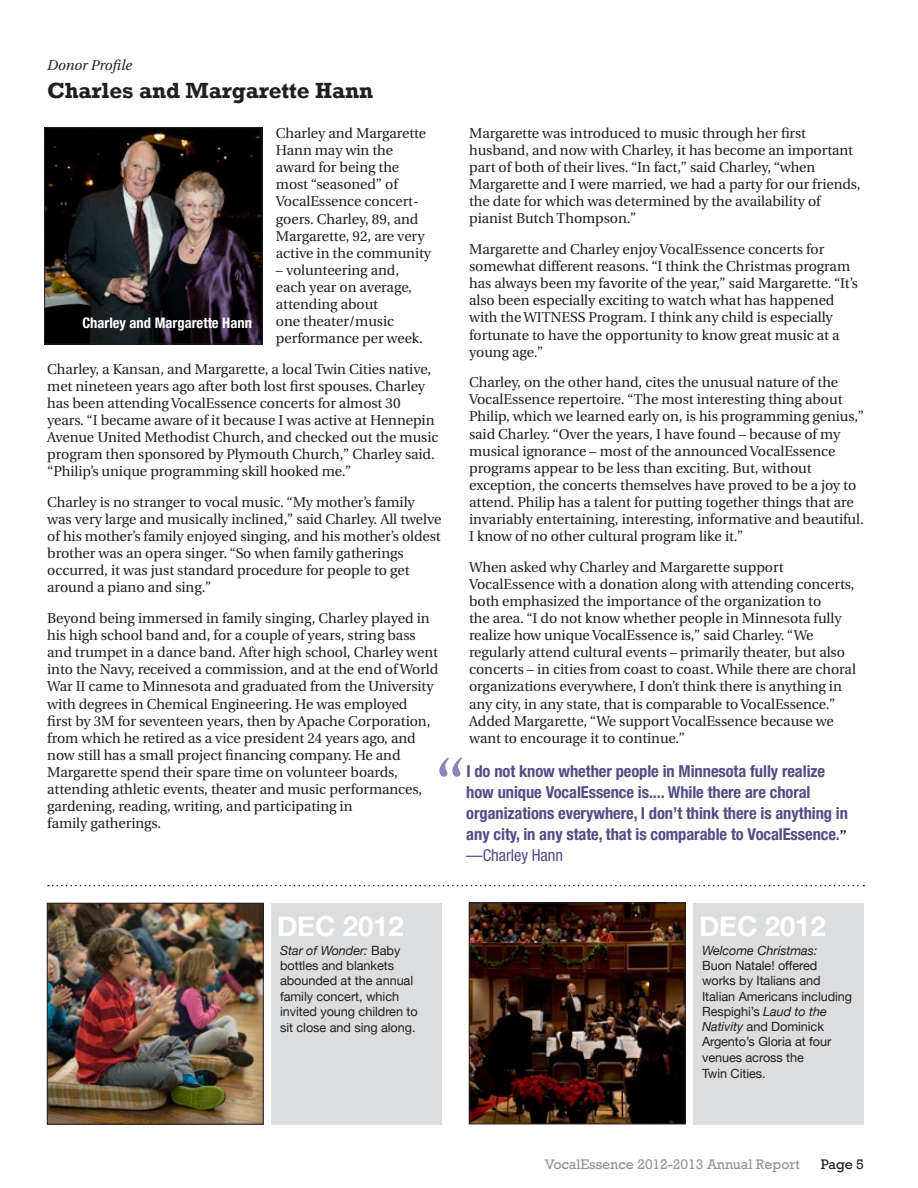
<style>
.page{position:relative;width:918px;height:1188px;background:#fff}
.page>*{position:absolute;margin:0;border:0;box-sizing:border-box;transform-origin:0 0}
.t1{font:700 27.6px "Helvetica Neue";letter-spacing:-.005em;color:#fff}
.t2{font:700 22.5px "Rockwell";letter-spacing:-.005em;color:#231f20}
.t3{font:700 condensed 16.5px/21px "Helvetica Neue";letter-spacing:-.005em;color:#524d85}
.t4{font:700 condensed 14.55px "Helvetica Neue";color:#fff}
.t5{font:14.25px/17.1px "Utopia";letter-spacing:-.005em;color:#231f20}
.t6{font:14.25px "Rockwell";letter-spacing:-.005em;color:#939598}
.t7{font:italic 14.25px "Utopia";letter-spacing:-.005em;color:#231f20}
.t8{font:14.25px "Rockwell";color:#231f20}
.t9{font:12.75px/15.3px "Helvetica Neue";letter-spacing:-.005em;color:#231f20}
.t10{font:italic 12.75px "Helvetica Neue";letter-spacing:-.005em;color:#231f20}
.s1{font-style:italic}
.s2{font-family:"Utopia";font-stretch:normal;font-size:14.25px;color:#231f20}
.s3{font-weight:400}
</style>
<div class="page">
<svg style="left:48px;top:885px;width:816px;height:1px"></svg>
<img style="left:46px;top:129px;width:214px;height:213px">
<div style="left:44px;top:127px;width:218px;height:217px;border:1px solid #231f20"></div>
<svg style="left:439px;top:757px;width:23px;height:20px"></svg>
<img style="left:49px;top:905px;width:212px;height:217px">
<div style="left:47px;top:903px;width:216px;height:221px;border:1px solid #231f20"></div>
<div style="left:271px;top:903px;width:171px;height:221px;background:#dcddde"></div>
<img style="left:471px;top:905px;width:212px;height:217px">
<div style="left:469px;top:903px;width:216px;height:221px;border:1px solid #231f20"></div>
<div style="left:693px;top:903px;width:171px;height:221px;background:#dcddde"></div>
<p class="t7" style="left:47px;top:58px;width:86px">Donor Profile</p>
<h2 class="t2" style="left:47px;top:76px;width:327px">Charles and Margarette Hann</h2>
<p class="t5" style="left:276px;top:125px;width:157px">Charley and Margarette<br>Hann may win the award for being the most “seasoned” of<br>VocalEssence concert&shy;goers. Charley, 89, and<br>Margarette, 92, are very active in the community</p>
<p class="t5" style="left:276px;top:262px;width:149px">– volunteering and, each year on average, attending about<br>one theater/music performance per week.</p>
<p class="t5" style="left:47px;top:361px;width:393px">Charley, a Kansan, and Margarette, a local Twin Cities native, met nineteen years ago after both lost first spouses. Charley has been attending VocalEssence concerts for almost 30 years. “I became aware of it because I was active at Hennepin Avenue United Methodist Church, and checked out the music program then sponsored by Plymouth Church,” Charley said. “Philip’s unique programming skill hooked me.”</p>
<p class="t5" style="left:47px;top:494px;width:396px">Charley is no stranger to vocal music. “My mother’s family was very large and musically inclined,” said Charley. All twelve of his mother’s family enjoyed singing, and his mother’s oldest brother was an opera singer. “So when family gatherings occurred, it was just standard procedure for people to get around a piano and sing.”</p>
<p class="t5" style="left:47px;top:610px;width:393px">Beyond being immersed in family singing, Charley played in his high school band and, for a couple of years, string bass and trumpet in a dance band. After high school, Charley went into the Navy, received a commission, and at the end of World War II came to Minnesota and graduated from the University with degrees in Chemical Engineering. He was employed<br>first by 3M for seventeen years, then by Apache Corporation, from which he retired as a vice president 24 years ago, and now still has a small project financing company. He and Margarette spend their spare time on volunteer boards, attending athletic events, theater and music performances, gardening, reading, writing, and participating in<br>family gatherings.</p>
<p class="t4" style="left:82px;top:314px;width:171px">Charley and Margarette Hann</p>
<h1 class="t1" style="left:277px;top:901px;width:128px">DEC 2012</h1>
<p class="t9" style="left:280px;top:942px;width:139px"><span class="s1">Star of Wonder:</span> Baby bottles and blankets abounded at the annual family concert, which invited young children to</p>
<p class="t9" style="left:280px;top:1019px;width:137px">sit close and sing along.</p>
<p class="t5" style="left:469px;top:125px;width:393px">Margarette was introduced to music through her first husband, and now with Charley, it has become an important part of both of their lives. “In fact,” said Charley, “when Margarette and I were married, we had a party for our friends, the date for which was determined by the availability of pianist Butch Thompson.”</p>
<p class="t5" style="left:469px;top:241px;width:390px">Margarette and Charley enjoy VocalEssence concerts for somewhat different reasons. “I think the Christmas program has always been my favorite of the year,” said Margarette. “It’s also been especially exciting to watch what has happened with the WITNESS Program. I think any child is especially fortunate to have the opportunity to know great music at a young age.”</p>
<p class="t5" style="left:469px;top:374px;width:396px">Charley, on the other hand, cites the unusual nature of the VocalEssence repertoire. “The most interesting thing about Philip, which we learned early on, is his programming genius,” said Charley. “Over the years, I have found – because of my musical ignorance – most of the announced VocalEssence programs appear to be less than exciting. But, without exception, the concerts themselves have proved to be a joy to attend. Philip has a talent for putting together things that are invariably entertaining, interesting, informative and beautiful.<br>I know of no other cultural program like it.”</p>
<p class="t5" style="left:469px;top:559px;width:388px">When asked why Charley and Margarette support VocalEssence with a donation along with attending concerts, both emphasized the importance of the organization to<br>the area. “I do not know whether people in Minnesota fully realize how unique VocalEssence is,” said Charley. “We regularly attend cultural events – primarily theater, but also concerts – in cities from coast to coast. While there are choral organizations everywhere, I don’t think there is anything in any city, in any state, that is comparable to VocalEssence.” Added Margarette, “We support VocalEssence because we want to encourage it to continue.”</p>
<p class="t3" style="left:466px;top:760px;width:383px">I do not know whether people in Minnesota fully realize how unique VocalEssence is.... While there are choral organizations everywhere, I don’t think there is anything in any city, in any state, that is comparable to VocalEssence.<span class="s2">” </span><span class="s3">—Charley Hann</span></p>
<h1 class="t1" style="left:699px;top:901px;width:128px">DEC 2012</h1>
<p class="t10" style="left:702px;top:940px;width:117px">Welcome Christmas:</p>
<p class="t9" style="left:702px;top:957px;width:152px">Buon Natale! offered works by Italians and<br>Italian Americans including<br>Respighi’s <span class="s1">Laud to the<br>Nativity</span> and Dominick<br>Argento’s Gloria at four venues across the</p>
<p class="t9" style="left:702px;top:1065px;width:65px">Twin Cities.</p>
<p class="t6" style="left:545px;top:1156px;width:256px">VocalEssence 2012-2013 Annual Report</p>
<p class="t8" style="left:821px;top:1156px;width:45px">Page 5</p>
</div>
